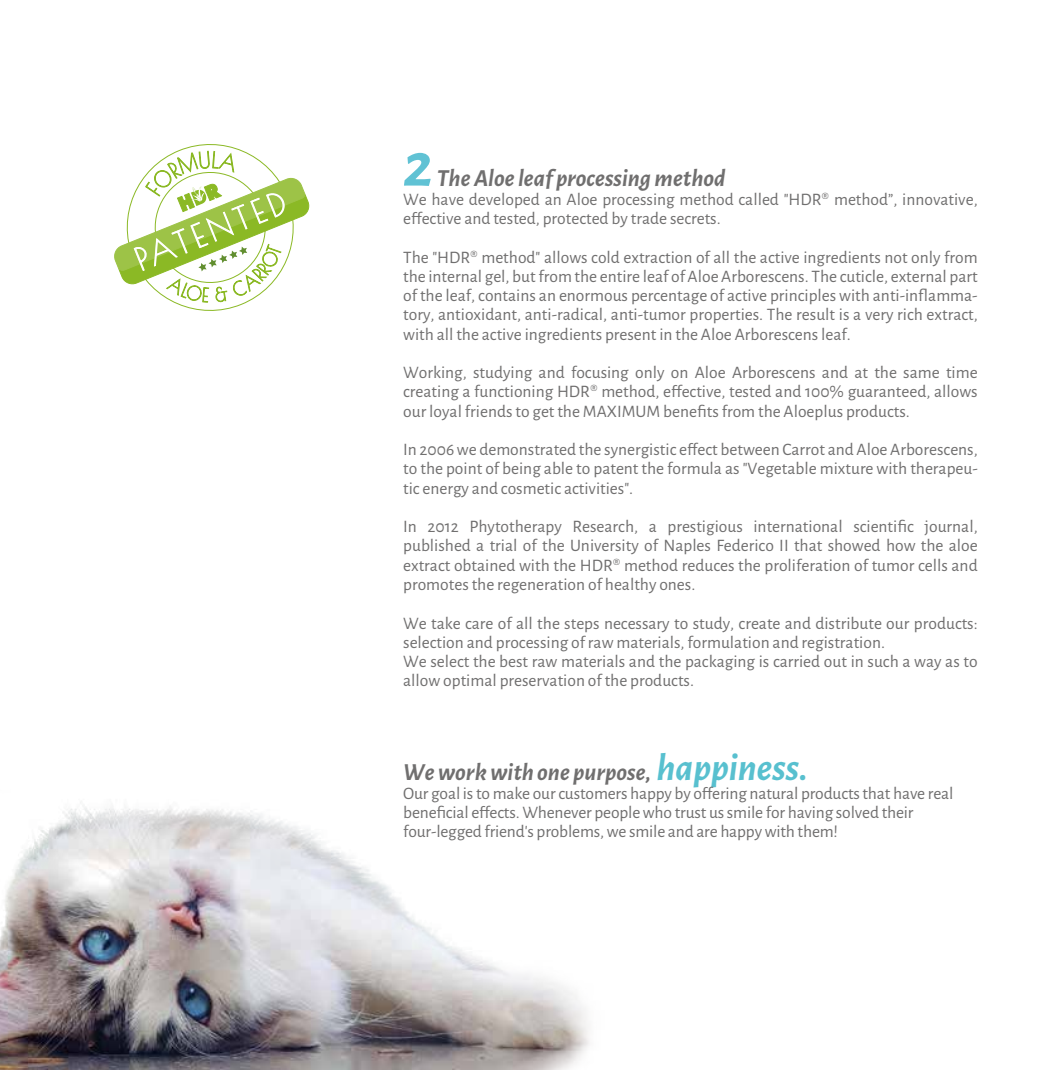
<style>
.page{position:relative;width:1057px;height:1072px;background:#fff}
.page>*{position:absolute;margin:0;border:0;box-sizing:border-box;transform-origin:0 0}
.t1{font:italic 700 64.05px "Alegreya Sans";color:#60c2d4}
.t2{font:italic 700 24.5px "Alegreya Sans";color:#706f6f}
.t3{font:17.5px/19.2px "Alegreya Sans";color:#706f6f;text-align:justify}
.s1{font-size:38.5px;color:#58c0cf}
</style>
<div class="page">
<img style="left:0;top:806px;width:590px;height:263px">
<svg style="left:114px;top:144px;width:196px;height:167px"></svg>
<h1 class="t1" style="left:403px;top:118px;width:32px">2</h1>
<h2 class="t2" style="left:437px;top:160px;width:290px">The Aloe leaf processing method</h2>
<p class="t3" style="left:403px;top:189px;width:576px">We have developed an Aloe processing method called "HDR® method”, innovative, effective and tested, protected by trade secrets.</p>
<p class="t3" style="left:403px;top:246px;width:576px">The "HDR® method" allows cold extraction of all the active ingredients not only from the internal gel, but from the entire leaf of Aloe Arborescens. The cuticle, external part of the leaf, contains an enormous percentage of active principles with anti-inflamma&shy;tory, antioxidant, anti-radical, anti-tumor properties. The result is a very rich extract, with all the active ingredients present in the Aloe Arborescens leaf.</p>
<p class="t3" style="left:403px;top:362px;width:576px">Working, studying and focusing only on Aloe Arborescens and at the same time creating a functioning HDR® method, effective, tested and 100% guaranteed, allows our loyal friends to get the MAXIMUM benefits from the Aloeplus products.</p>
<p class="t3" style="left:403px;top:439px;width:576px">In 2006 we demonstrated the synergistic effect between Carrot and Aloe Arborescens, to the point of being able to patent the formula as "Vegetable mixture with therapeu&shy;tic energy and cosmetic activities".</p>
<p class="t3" style="left:403px;top:516px;width:576px">In 2012 Phytotherapy Research, a prestigious international scientific journal, published a trial of the University of Naples Federico II that showed how the aloe extract obtained with the HDR® method reduces the proliferation of tumor cells and promotes the regeneration of healthy ones.</p>
<p class="t3" style="left:403px;top:612px;width:576px;text-align:left">We take care of all the steps necessary to study, create and distribute our products: selection and processing of raw materials, formulation and registration.<br>We select the best raw materials and the packaging is carried out in such a way as to allow optimal preservation of the products.</p>
<h2 class="t2" style="left:403px;top:754px;width:406px">We work with one purpose, <span class="s1">happiness.</span></h2>
<p class="t3" style="left:403px;top:782px;width:551px;text-align:left">Our goal is to make our customers happy by offering natural products that have real beneficial effects. Whenever people who trust us smile for having solved their four-legged friend's problems, we smile and are happy with them!</p>
</div>
